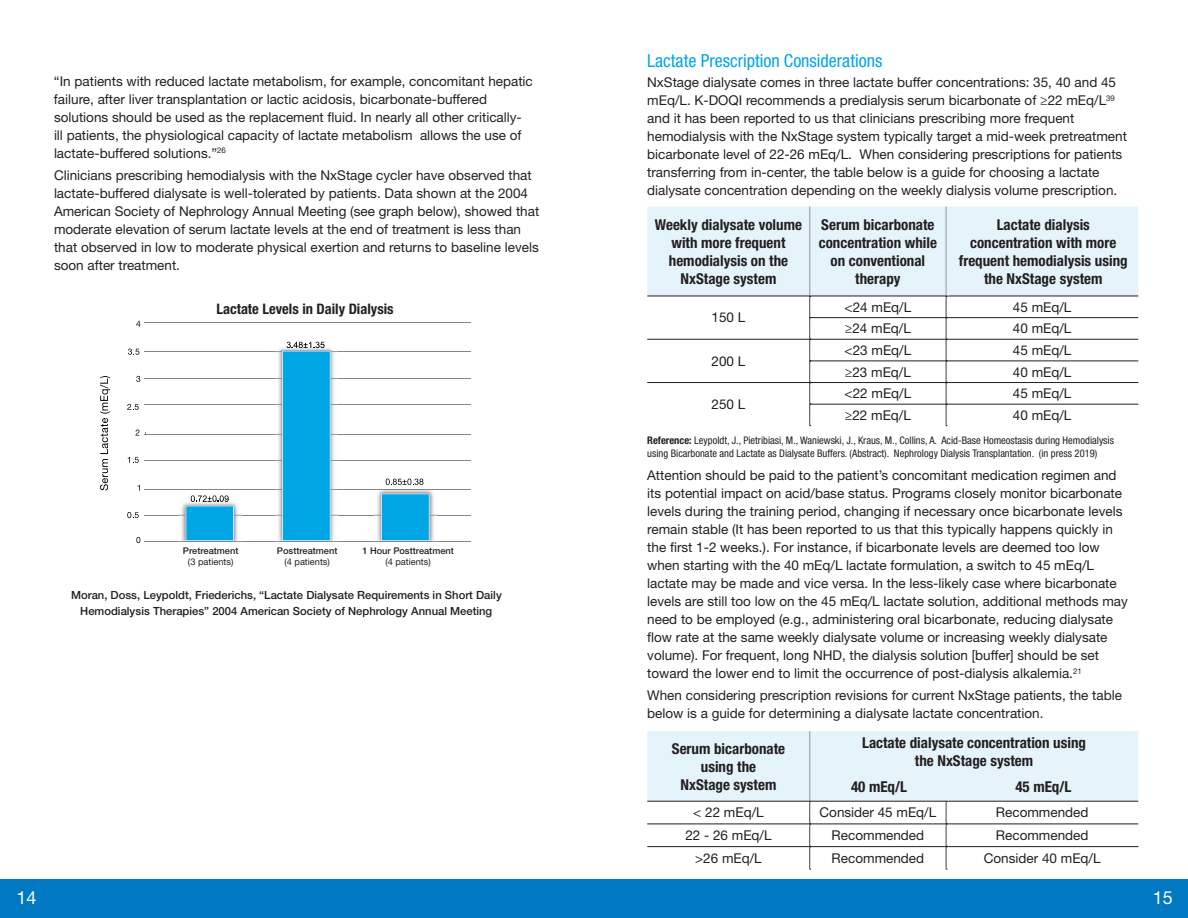
<style>
.page{position:relative;width:1188px;height:918px;background:#fff}
.page>*{position:absolute;margin:0;border:0;box-sizing:border-box;transform-origin:0 0}
.Header_2{font:condensed 18px "Helvetica Neue LT Std";color:#00a5e3}
.t1{font:18px "Helvetica Neue LT Std";color:#fff}
.Text{font:700 condensed 15px/18px "Helvetica Neue LT Std";color:#231f20;text-align:center}
.Chart_titles{font:700 condensed 14.55px "Helvetica Neue LT Std";color:#231f20}
.Text-2{font:13.5px/18px "Helvetica Neue LT Std";color:#231f20}
.Text-3{font:500 11.25px/16.5px "Helvetica Neue LT Std";color:#231f20;text-align:center}
.Ref{font:condensed 10.5px/12.6px "Helvetica Neue LT Std";color:#231f20}
.t2{font:500 9.3px/11.1px "Helvetica Neue LT Std";color:#231f20;text-align:center}
.s1{font-weight:400}
.s2{font-weight:700}
</style>
<div class="page">
<div style="left:0;top:879px;width:1188px;height:39px;background:#0079c2"></div>
<div style="left:647px;top:207px;width:491px;height:89px;background:#e5f3fb"></div>
<svg style="left:647px;top:297px;width:491px;height:129px"></svg>
<svg style="left:810px;top:207px;width:1px;height:29px"></svg>
<svg style="left:946px;top:207px;width:1px;height:29px"></svg>
<hr style="left:810px;top:236px;width:1px;height:60px;background:#939598">
<hr style="left:946px;top:236px;width:1px;height:60px;background:#939598">
<svg style="left:810px;top:297px;width:1px;height:129px"></svg>
<hr style="left:810px;top:317px;width:136px;height:1px;background:#231f20">
<hr style="left:948px;top:317px;width:190px;height:1px;background:#231f20">
<hr style="left:647px;top:339px;width:163px;height:1px;background:#231f20">
<hr style="left:810px;top:339px;width:136px;height:1px;background:#231f20">
<hr style="left:948px;top:339px;width:190px;height:1px;background:#231f20">
<hr style="left:810px;top:361px;width:136px;height:1px;background:#231f20">
<hr style="left:948px;top:361px;width:190px;height:1px;background:#231f20">
<hr style="left:647px;top:382px;width:163px;height:1px;background:#231f20">
<hr style="left:810px;top:382px;width:136px;height:1px;background:#231f20">
<hr style="left:948px;top:382px;width:190px;height:1px;background:#231f20">
<hr style="left:647px;top:296px;width:163px;height:1px;background:#231f20">
<hr style="left:810px;top:296px;width:136px;height:1px;background:#231f20">
<hr style="left:948px;top:296px;width:190px;height:1px;background:#231f20">
<hr style="left:948px;top:236px;width:1px;height:60px;background:#e5f3fb">
<hr style="left:810px;top:404px;width:136px;height:1px;background:#231f20">
<svg style="left:946px;top:296px;width:2px;height:130px"></svg>
<hr style="left:948px;top:404px;width:190px;height:1px;background:#231f20">
<svg style="left:647px;top:731px;width:491px;height:139px"></svg>
<svg style="left:386px;top:479px;width:37px;height:6px"></svg>
<svg style="left:136px;top:537px;width:4px;height:6px"></svg>
<svg style="left:127px;top:512px;width:12px;height:6px"></svg>
<svg style="left:128px;top:457px;width:11px;height:6px"></svg>
<svg style="left:135px;top:430px;width:4px;height:6px"></svg>
<svg style="left:127px;top:404px;width:12px;height:6px"></svg>
<svg style="left:100px;top:376px;width:10px;height:114px"></svg>
<svg style="left:136px;top:376px;width:4px;height:6px"></svg>
<svg style="left:128px;top:349px;width:11px;height:6px"></svg>
<svg style="left:136px;top:321px;width:4px;height:6px"></svg>
<hr style="left:144px;top:322px;width:327px;height:1px;background:#838588">
<hr style="left:144px;top:352px;width:327px;height:1px;background:#838588">
<hr style="left:144px;top:378px;width:327px;height:1px;background:#838588">
<hr style="left:144px;top:404px;width:327px;height:1px;background:#838588">
<hr style="left:144px;top:434px;width:327px;height:1px;background:#838588">
<hr style="left:144px;top:460px;width:327px;height:1px;background:#838588">
<hr style="left:144px;top:489px;width:327px;height:1px;background:#838588">
<hr style="left:144px;top:515px;width:327px;height:1px;background:#838588">
<hr style="left:144px;top:541px;width:327px;height:1px;background:#838588">
<img style="left:179px;top:503px;width:63px;height:38px">
<img style="left:179px;top:515px;width:63px;height:1px">
<img style="left:179px;top:541px;width:63px;height:1px">
<svg style="left:185px;top:495px;width:49px;height:46px;background:#3cb1de"></svg>
<img style="left:374px;top:490px;width:63px;height:51px">
<img style="left:374px;top:515px;width:63px;height:1px">
<img style="left:374px;top:541px;width:63px;height:1px">
<svg style="left:381px;top:493px;width:49px;height:48px;background:#11a9e3"></svg>
<img style="left:276px;top:348px;width:62px;height:193px">
<img style="left:276px;top:352px;width:62px;height:1px">
<img style="left:276px;top:378px;width:62px;height:1px">
<img style="left:276px;top:404px;width:62px;height:1px">
<img style="left:276px;top:434px;width:62px;height:1px">
<img style="left:276px;top:460px;width:62px;height:1px">
<img style="left:276px;top:489px;width:62px;height:1px">
<img style="left:276px;top:515px;width:62px;height:1px">
<img style="left:276px;top:541px;width:62px;height:1px">
<svg style="left:282px;top:342px;width:49px;height:199px;background:#12a9e1"></svg>
<p class="Text-2" style="left:54px;top:72px;width:480px">“In patients with reduced lactate metabolism, for example, concomitant hepatic failure, after liver transplantation or lactic acidosis, bicarbonate-buffered solutions should be used as the replacement fluid. In nearly all other critically&shy;ill patients, the physiological capacity of lactate metabolism allows the use of lactate-buffered solutions. ”<sup>26</sup></p>
<p class="Text-2" style="left:54px;top:166px;width:487px">Clinicians prescribing hemodialysis with the NxStage cycler have observed that lactate-buffered dialysate is well-tolerated by patients. Data shown at the 2004<br>American Society of Nephrology Annual Meeting (see graph below), showed that moderate elevation of serum lactate levels at the end of treatment is less than that observed in low to moderate physical exertion and returns to baseline levels soon after treatment.</p>
<p class="Chart_titles" style="left:216px;top:300px;width:179px">Lactate Levels in Daily Dialysis</p>
<p class="t2" style="left:183px;top:545px;width:57px">Pretreatment <span class="s1">(3 patients)</span></p>
<p class="Text-3" style="left:71px;top:587px;width:432px">Moran, Doss, Leypoldt, Friederichs, “Lactate Dialysate Requirements in Short Daily<br>Hemodialysis Therapies” 2004 American Society of Nephrology Annual Meeting</p>
<p class="t2" style="left:277px;top:545px;width:62px">Posttreatment <span class="s1">(4 patients)</span></p>
<p class="t2" style="left:362px;top:545px;width:93px">1 Hour Posttreatment <span class="s1">(4 patients)</span></p>
<p class="Header_2" style="left:647px;top:50px;width:237px">Lactate Prescription Considerations</p>
<p class="Text-2" style="left:647px;top:73px;width:481px">NxStage dialysate comes in three lactate buffer concentrations: 35, 40 and 45 mEq/L. K-DOQI recommends a predialysis serum bicarbonate of ≥22 mEq/L<sup>39 </sup>and it has been reported to us that clinicians prescribing more frequent hemodialysis with the NxStage system typically target a mid-week pretreatment bicarbonate level of 22-26 mEq/L. When considering prescriptions for patients transferring from in-center, the table below is a guide for choosing a lactate dialysate concentration depending on the weekly dialysis volume prescription.</p>
<p class="Text" style="left:655px;top:215px;width:149px">Weekly dialysate volume with more frequent hemodialysis on the<br>NxStage system</p>
<p class="Text" style="left:819px;top:215px;width:120px">Serum bicarbonate concentration while on conventional therapy</p>
<p class="Text" style="left:959px;top:215px;width:170px">Lactate dialysis concentration with more frequent hemodialysis using the NxStage system</p>
<p class="Text-2" style="left:712px;top:308px;width:35px">150 L</p>
<p class="Text-2" style="left:845px;top:298px;width:68px">&lt;24 mEq/L</p>
<p class="Text-2" style="left:1013px;top:298px;width:60px">45 mEq/L</p>
<p class="Text-2" style="left:845px;top:319px;width:68px">≥24 mEq/L</p>
<p class="Text-2" style="left:1013px;top:319px;width:60px">40 mEq/L</p>
<p class="Text-2" style="left:712px;top:352px;width:35px">200 L</p>
<p class="Text-2" style="left:845px;top:341px;width:68px">&lt;23 mEq/L</p>
<p class="Text-2" style="left:1013px;top:341px;width:60px">45 mEq/L</p>
<p class="Text-2" style="left:845px;top:363px;width:68px">≥23 mEq/L</p>
<p class="Text-2" style="left:1013px;top:363px;width:60px">40 mEq/L</p>
<p class="Text-2" style="left:845px;top:384px;width:68px">&lt;22 mEq/L</p>
<p class="Text-2" style="left:1013px;top:384px;width:60px">45 mEq/L</p>
<p class="Text-2" style="left:845px;top:406px;width:68px">≥22 mEq/L</p>
<p class="Text-2" style="left:1013px;top:406px;width:60px">40 mEq/L</p>
<p class="Ref" style="left:647px;top:434px;width:468px"><span class="s2">Reference:</span> Leypoldt, J., Pietribiasi, M., Waniewski, J., Kraus, M., Collins, A. Acid-Base Homeostasis during Hemodialysis using Bicarbonate and Lactate as Dialysate Buffers. (Abstract). Nephrology Dialysis Transplantation. (in press 2019)</p>
<p class="Text-2" style="left:647px;top:466px;width:482px">Attention should be paid to the patient’s concomitant medication regimen and its potential impact on acid/base status. Programs closely monitor bicarbonate levels during the training period, changing if necessary once bicarbonate levels remain stable (It has been reported to us that this typically happens quickly in the first 1-2 weeks.). For instance, if bicarbonate levels are deemed too low when starting with the 40 mEq/L lactate formulation, a switch to 45 mEq/L lactate may be made and vice versa. In the less-likely case where bicarbonate levels are still too low on the 45 mEq/L lactate solution, additional methods may need to be employed (e. g. , administering oral bicarbonate, reducing dialysate flow rate at the same weekly dialysate volume or increasing weekly dialysate volume). For frequent, long NHD, the dialysis solution [buffer] should be set toward the lower end to limit the occurrence of post-dialysis alkalemia. <sup>21</sup></p>
<p class="Text-2" style="left:647px;top:686px;width:476px">When considering prescription revisions for current NxStage patients, the table below is a guide for determining a dialysate lactate concentration.</p>
<p class="Text" style="left:672px;top:739px;width:115px">Serum bicarbonate using the<br>NxStage system</p>
<p class="Text" style="left:862px;top:733px;width:225px">Lactate dialysate concentration using the NxStage system</p>
<p class="Text-2" style="left:712px;top:395px;width:35px">250 L</p>
<p class="Text" style="left:851px;top:777px;width:58px">40 mEq/L</p>
<p class="Text" style="left:1015px;top:777px;width:58px">45 mEq/L</p>
<p class="Text-2" style="left:693px;top:803px;width:72px">&lt; 22 mEq/L</p>
<p class="Text-2" style="left:820px;top:803px;width:118px">Consider 45 mEq/L</p>
<p class="Text-2" style="left:996px;top:803px;width:94px">Recommended</p>
<p class="Text-2" style="left:685px;top:826px;width:88px">22 - 26 mEq/L</p>
<p class="Text-2" style="left:832px;top:826px;width:94px">Recommended</p>
<p class="Text-2" style="left:996px;top:826px;width:94px">Recommended</p>
<p class="Text-2" style="left:695px;top:849px;width:68px">&gt;26 mEq/L</p>
<p class="Text-2" style="left:832px;top:849px;width:94px">Recommended</p>
<p class="Text-2" style="left:984px;top:849px;width:118px">Consider 40 mEq/L</p>
<h1 class="t1" style="left:16px;top:887px;width:22px">14</h1>
<h1 class="t1" style="left:1153px;top:887px;width:22px">15</h1>
</div>
